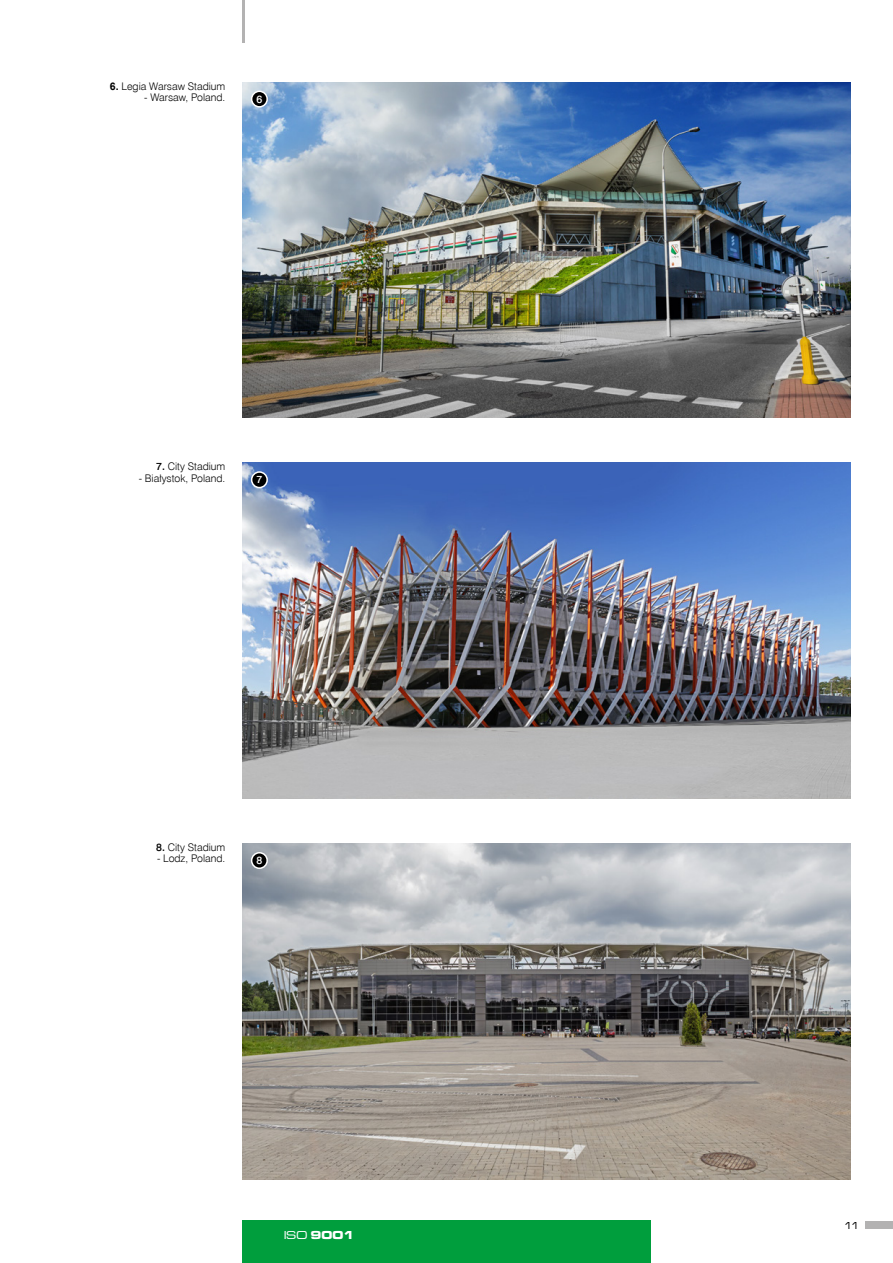
<style>
.page{position:relative;width:893px;height:1263px;background:#fff}
.page>*{position:absolute;margin:0;border:0;box-sizing:border-box;transform-origin:0 0}
.t1{font:12px "Microgramma D Bol Ext";color:#fff}
.t2{font:10.5px "Swis 721 Lt EU";color:#000}
.t3{font:10.5px "Swis 721 Md EU";color:#fff}
.t4{font:10.5px "Microgramma D Med Ext";color:#000}
.s1{font-family:"Arial";font-weight:700}
.s2{font-family:"Swis 721 Md EU"}
.s3{font-family:"Microgramma D Med Ext"}
</style>
<div class="page">
<div style="left:242px;top:1220px;width:409px;height:43px;background:#009e3d"></div>
<hr style="left:242px;top:0;width:2px;height:43px;background:#b3b2b2">
<div style="left:865px;top:1222px;width:28px;height:7px;background:#b3b2b2"></div>
<img style="left:242px;top:82px;width:608px;height:336px">
<img style="left:242px;top:843px;width:608px;height:336px">
<img style="left:242px;top:463px;width:608px;height:336px">
<div style="left:252px;top:472px;width:15px;height:16px;background:#000;border-radius:50%"></div>
<div style="left:251px;top:471px;width:17px;height:17px;border:2px solid #fff;border-radius:50%"></div>
<div style="left:252px;top:853px;width:15px;height:15px;background:#000;border-radius:50%"></div>
<div style="left:251px;top:852px;width:17px;height:17px;border:2px solid #fff;border-radius:50%"></div>
<div style="left:252px;top:91px;width:15px;height:16px;background:#000;border-radius:50%"></div>
<div style="left:251px;top:91px;width:17px;height:17px;border:2px solid #fff;border-radius:50%"></div>
<p class="t2" style="left:110px;top:80px;width:117px"><span class="s1">6.</span> Legia Warsaw Stadium</p>
<p class="t2" style="left:144px;top:91px;width:83px">- Warsaw, Poland.</p>
<p class="t3" style="left:256px;top:92px;width:7px">6</p>
<p class="t2" style="left:156px;top:460px;width:71px"><span class="s2">7.</span> City Stadium</p>
<p class="t2" style="left:139px;top:471px;width:88px">- Białystok, Poland.</p>
<p class="t3" style="left:256px;top:473px;width:7px">7</p>
<p class="t2" style="left:156px;top:841px;width:71px"><span class="s2">8.</span> City Stadium</p>
<p class="t2" style="left:157px;top:852px;width:70px">- Lodz, Poland.</p>
<p class="t3" style="left:256px;top:854px;width:7px">8</p>
<p class="t1" style="left:284px;top:1227px;width:71px"><span class="s3">ISO</span> 9001</p>
<p class="t4" style="left:844px;top:1219px;width:17px">11</p>
</div>
